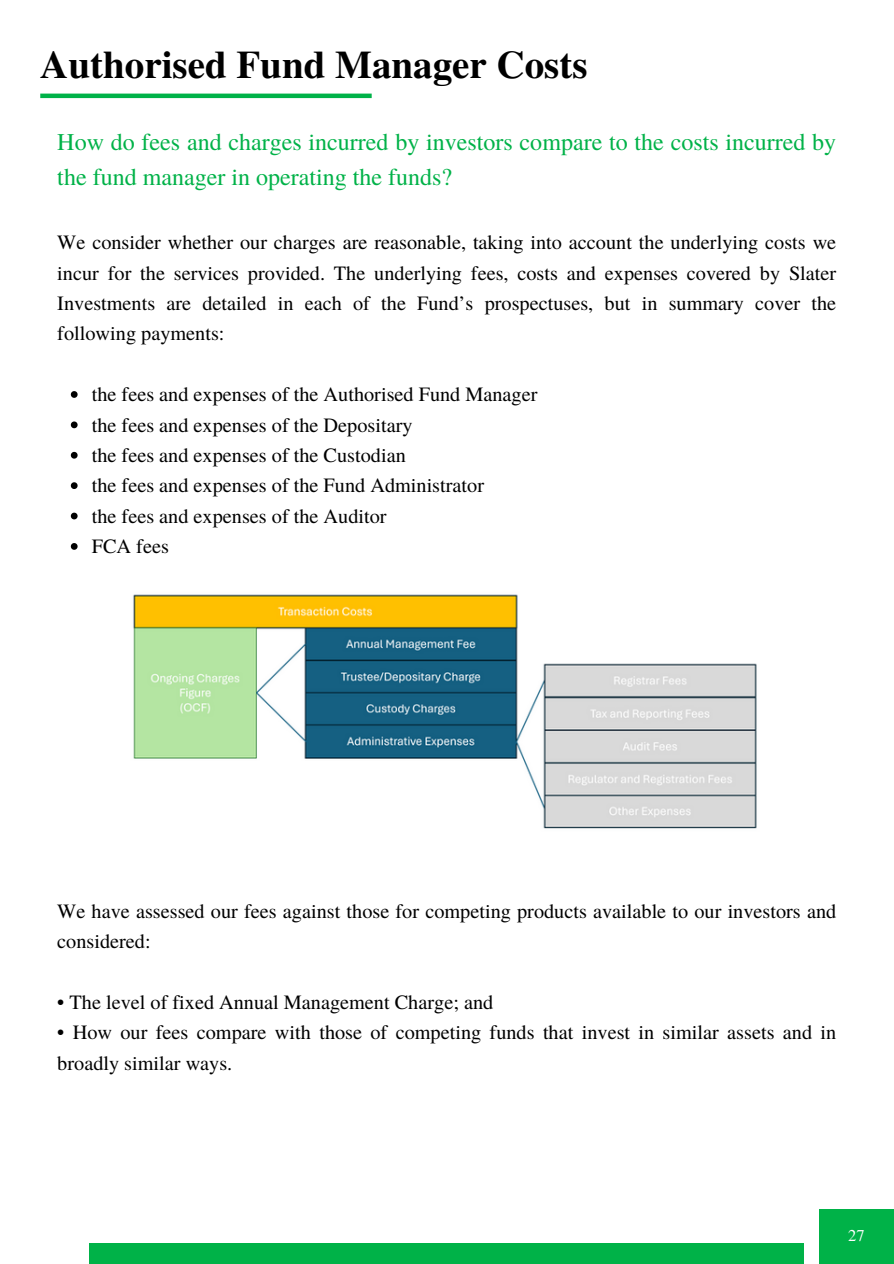
<style>
.page{position:relative;width:894px;height:1264px;background:#fff}
.page>*{position:absolute;margin:0;border:0;box-sizing:border-box;transform-origin:0 0}
.t1{font:700 39px "Te X Gyre Termes";color:#000}
.t2{font:24px/34.8px "Te X Gyre Termes";color:#00b248}
.t3{font:20.25px/30.3px "Te X Gyre Termes";color:#000}
.t4{font:16.5px "Te X Gyre Termes";color:#fff}
</style>
<div class="page">
<div style="left:89px;top:1243px;width:715px;height:20px;background:#00b248"></div>
<div style="left:819px;top:1209px;width:74px;height:54px;background:#00b248"></div>
<hr style="left:40px;top:94px;width:331px;height:4px;background:#00b248">
<svg style="left:71px;top:391px;width:7px;height:7px"></svg>
<svg style="left:71px;top:421px;width:7px;height:7px"></svg>
<svg style="left:71px;top:452px;width:7px;height:6px"></svg>
<svg style="left:71px;top:482px;width:7px;height:7px"></svg>
<svg style="left:71px;top:512px;width:7px;height:7px"></svg>
<svg style="left:71px;top:543px;width:7px;height:7px"></svg>
<img style="left:133px;top:594px;width:624px;height:235px">
<p class="t1" style="left:40px;top:34px;width:548px">Authorised Fund Manager Costs</p>
<p class="t2" style="left:57px;top:123px;width:780px">How do fees and charges incurred by investors compare to the costs incurred by the fund manager in operating the funds?</p>
<h2 class="t3" style="left:57px;top:226px;width:780px;text-align:justify">We consider whether our charges are reasonable, taking into account the underlying costs we incur for the services provided. The underlying fees, costs and expenses covered by Slater Investments are detailed in each of the Fund’s prospectuses, but in summary cover the following payments:</h2>
<p class="t3" style="left:92px;top:378px;width:447px">the fees and expenses of the Authorised Fund Manager</p>
<p class="t3" style="left:92px;top:408px;width:322px">the fees and expenses of the Depositary</p>
<p class="t3" style="left:92px;top:439px;width:315px">the fees and expenses of the Custodian</p>
<p class="t3" style="left:92px;top:469px;width:393px">the fees and expenses of the Fund Administrator</p>
<p class="t3" style="left:92px;top:500px;width:296px">the fees and expenses of the Auditor</p>
<p class="t3" style="left:92px;top:530px;width:79px">FCA fees</p>
<p class="t3" style="left:57px;top:894px;width:780px">We have assessed our fees against those for competing products available to our investors and considered:</p>
<p class="t3" style="left:57px;top:986px;width:437px">• The level of fixed Annual Management Charge; and</p>
<p class="t3" style="left:57px;top:1016px;width:780px">• How our fees compare with those of competing funds that invest in similar assets and in broadly similar ways.</p>
<h1 class="t4" style="left:847px;top:1223px;width:18px">27</h1>
</div>
